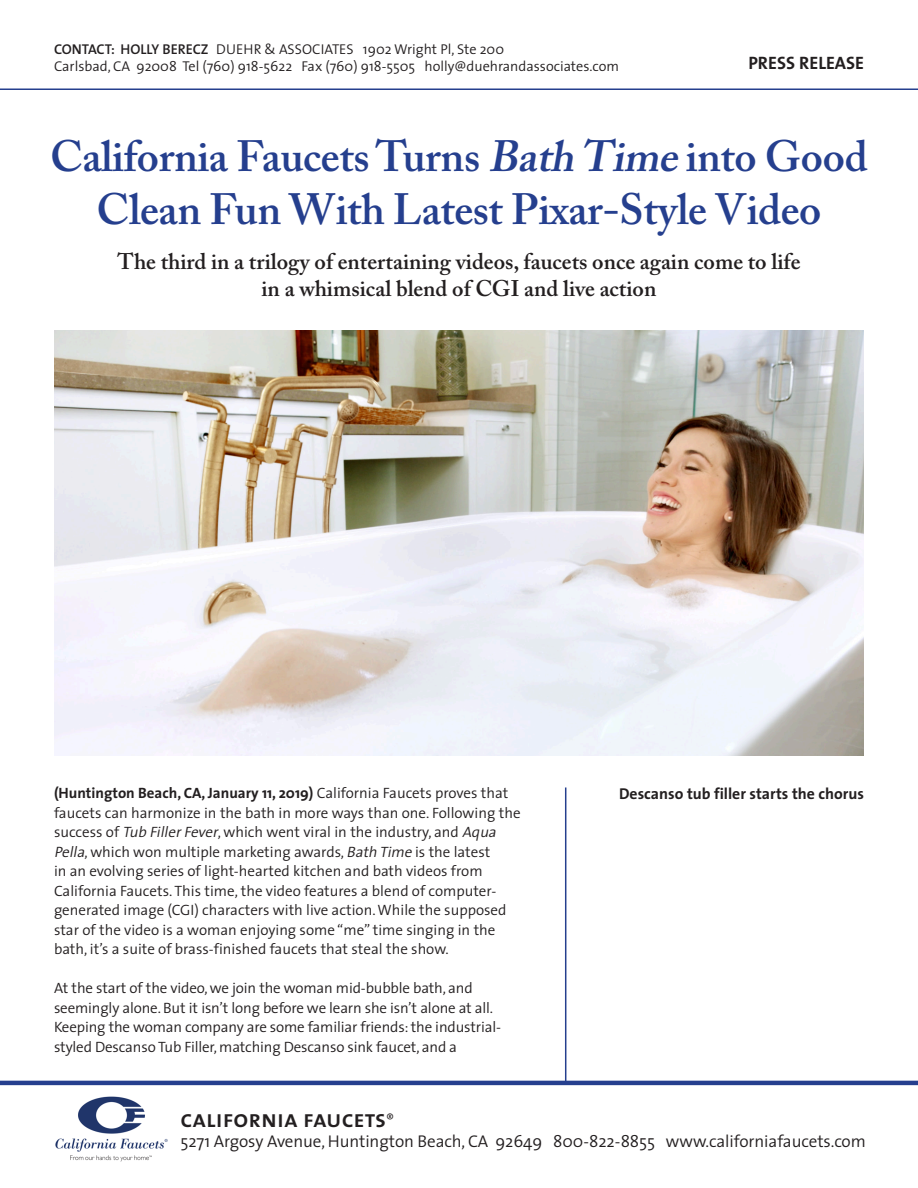
<style>
.page{position:relative;width:918px;height:1188px;background:#fff}
.page>*{position:absolute;margin:0;border:0;box-sizing:border-box;transform-origin:0 0}
.Head{font:600 43.5px/52.8px "Adobe Caslon Pro";letter-spacing:-.01em;color:#253f8e;text-align:center}
.t1{font:24.45px "The Sans Semi Bold Caps";color:#231f20}
.t2{font:600 22.5px/27px "Adobe Caslon Pro";color:#231f20;text-align:center}
.t3{font:18px "The Sans Bold Caps";color:#231f20}
.t4{font:300 17.1px "The Sans";letter-spacing:-.005em;color:#231f20}
.Body{font:700 15.75px "The Sans";color:#231f20}
.Body-2{font:300 15px/19.5px "The Sans";color:#231f20}
.t5{font:300 14.25px/16.5px "The Sans";color:#231f20}
.s1{font-family:"The Sans Semi Bold Caps";font-weight:400}
.s2{font-style:italic}
.s3{font-weight:700}
.s4{font-family:"The Sans";font-weight:300;font-size:14.25px}
</style>
<div class="page">
<hr style="left:0;top:88px;width:918px;height:2px;background:#253f8e">
<hr style="left:0;top:1081px;width:918px;height:4px;background:#253f8e">
<img style="left:54px;top:330px;width:810px;height:426px">
<hr style="left:565px;top:788px;width:1px;height:295px;background:#253f8e">
<img style="left:55px;top:1096px;width:113px;height:66px">
<p class="t5" style="left:54px;top:41px;width:567px"><span class="s1">CONTACT: HOLLY BERECZ</span> DUEHR &amp; ASSOCIATES 1902 Wright Pl, Ste 200<br>Carlsbad, CA 92008 Tel (760) 918-5622 Fax (760) 918-5505 holly@duehrandassociates.com</p>
<p class="t3" style="left:748px;top:48px;width:117px">PRESS RELEASE</p>
<p class="Head" style="left:50px;top:130px;width:819px">California Faucets Turns <span class="s2">BathTime</span>into Good<br>Clean Fun With Latest Pixar-Style Video</p>
<p class="t2" style="left:118px;top:248px;width:684px">The third in a trilogy of entertaining videos, faucets once again come to life in a whimsical blend of CGI and live action</p>
<p class="Body-2" style="left:54px;top:783px;width:468px"><span class="s3">(Huntington Beach, CA, January 11, 2019)</span> California Faucets proves that faucets can harmonize in the bath in more ways than one. Following the success of <span class="s2">Tub FillerFever</span>, which went viral in the industry, and <span class="s2">Aqua Pella</span>, which won multiple marketing awards, <span class="s2">Bath Time</span>is the latest<br>in an evolving series of light-hearted kitchen and bath videos from California Faucets. This time, the video features a blend of computer&shy;generated image (CGI) characters with live action. While the supposed star of the video is a woman enjoying some “me” time singing in the bath, it’s a suite of brass-finished faucets that steal the show.</p>
<p class="Body-2" style="left:54px;top:978px;width:449px">At the start of the video, we join the woman mid-bubble bath, and seemingly alone. But it isn’t long before we learn she isn’t alone at all.<br>Keeping the woman company are some familiar friends: the industrial&shy;styled Descanso Tub Filler, matching Descanso sink faucet, and a</p>
<p class="Body" style="left:619px;top:780px;width:246px">Descanso tub filler starts the chorus</p>
<p class="t1" style="left:181px;top:1098px;width:215px">california faucets<span class="s4">®</span></p>
<p class="t4" style="left:181px;top:1127px;width:687px">5271 Argosy Avenue, Huntington Beach, CA 92649 800-822-8855 www.californiafaucets.com</p>
</div>
